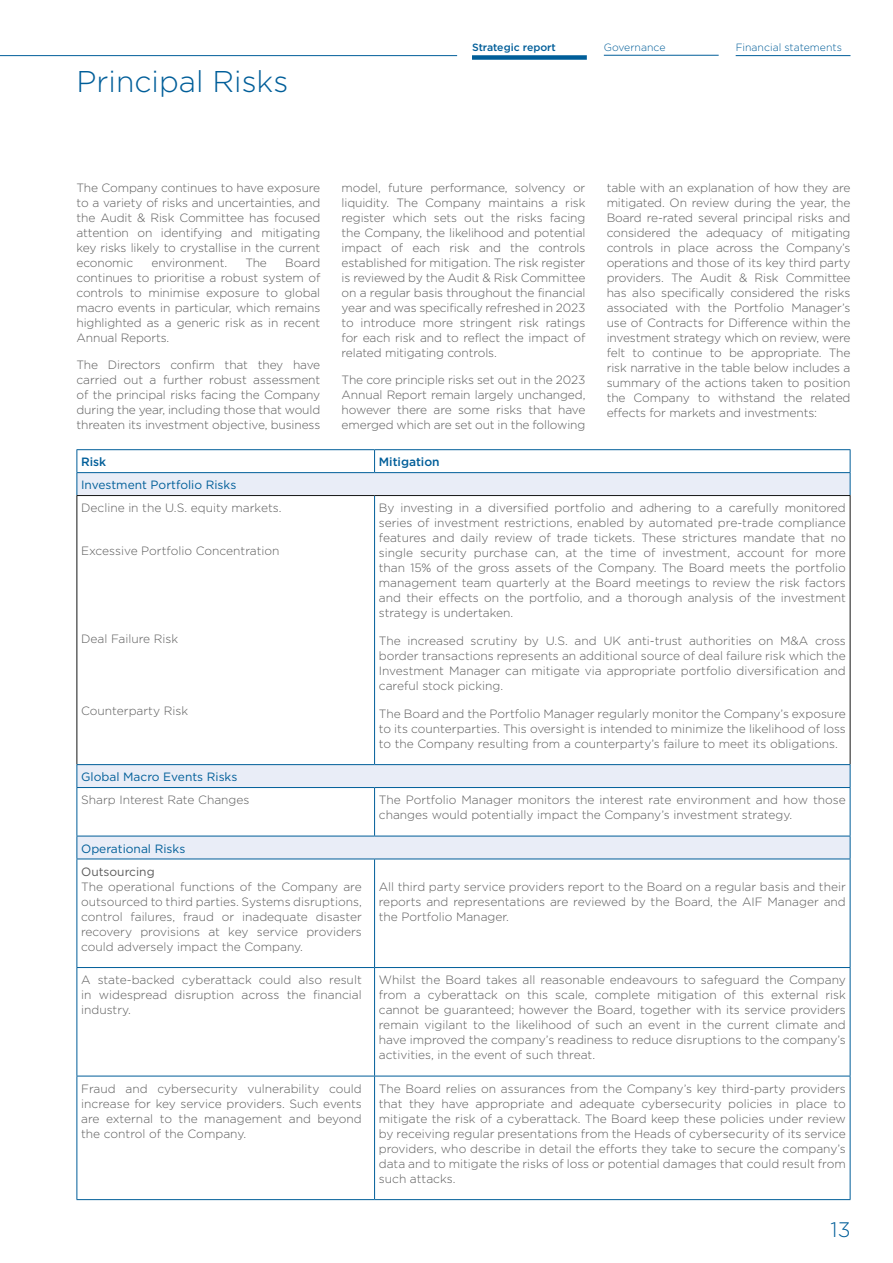
<style>
.page{position:relative;width:893px;height:1263px;background:#fff}
.page>*{position:absolute;margin:0;border:0;box-sizing:border-box;transform-origin:0 0}
.t1{font:300 30px "Gotham";color:#005e99}
.t2{font:300 21px "Gotham";color:#005e99}
.t3{font:300 12px/15px "Gotham";color:#5b5b5b;text-align:justify}
.t4{font:12px "Gotham";color:#005e99}
.t5{font:500 12px "Gotham";color:#005e99}
.t6{font:12px "Gotham";color:#5b5b5b}
.t7{font:300 10.5px "Gotham";color:#005e99}
.t8{font:500 10.5px "Gotham";color:#005e99}
</style>
<div class="page">
<hr style="left:0;top:55px;width:457px;height:1px;background:#005e99">
<hr style="left:604px;top:55px;width:115px;height:1px;background:#005e99">
<div style="left:472px;top:55px;width:115px;height:5px;background:#005e99"></div>
<hr style="left:736px;top:55px;width:114px;height:1px;background:#005e99">
<svg style="left:78px;top:473px;width:772px;height:385px"></svg>
<hr style="left:77px;top:449px;width:298px;height:1px;background:#005e99">
<hr style="left:375px;top:449px;width:475px;height:1px;background:#005e99">
<svg style="left:374px;top:450px;width:1px;height:22px"></svg>
<hr style="left:77px;top:472px;width:298px;height:1px;background:#005e99">
<svg style="left:77px;top:450px;width:1px;height:45px"></svg>
<hr style="left:375px;top:472px;width:475px;height:1px;background:#005e99">
<svg style="left:850px;top:450px;width:1px;height:45px"></svg>
<hr style="left:374px;top:496px;width:1px;height:268px;background:#005e99">
<hr style="left:77px;top:764px;width:298px;height:1px;background:#005e99">
<svg style="left:77px;top:765px;width:1px;height:22px"></svg>
<hr style="left:375px;top:764px;width:475px;height:1px;background:#005e99">
<svg style="left:850px;top:765px;width:1px;height:22px"></svg>
<hr style="left:77px;top:787px;width:298px;height:1px;background:#005e99">
<hr style="left:77px;top:788px;width:1px;height:48px;background:#005e99">
<hr style="left:375px;top:787px;width:475px;height:1px;background:#005e99">
<hr style="left:374px;top:788px;width:1px;height:48px;background:#005e99">
<hr style="left:850px;top:788px;width:1px;height:48px;background:#005e99">
<hr style="left:77px;top:836px;width:298px;height:1px;background:#005e99">
<svg style="left:77px;top:836px;width:1px;height:22px"></svg>
<hr style="left:375px;top:836px;width:475px;height:1px;background:#005e99">
<svg style="left:850px;top:836px;width:1px;height:22px"></svg>
<hr style="left:77px;top:858px;width:298px;height:1px;background:#005e99">
<hr style="left:77px;top:859px;width:1px;height:108px;background:#005e99">
<hr style="left:375px;top:858px;width:475px;height:1px;background:#005e99">
<hr style="left:374px;top:859px;width:1px;height:108px;background:#005e99">
<hr style="left:850px;top:859px;width:1px;height:108px;background:#005e99">
<hr style="left:77px;top:967px;width:298px;height:1px;background:#005e99">
<hr style="left:77px;top:968px;width:1px;height:108px;background:#005e99">
<hr style="left:375px;top:967px;width:475px;height:1px;background:#005e99">
<hr style="left:374px;top:968px;width:1px;height:108px;background:#005e99">
<hr style="left:850px;top:968px;width:1px;height:108px;background:#005e99">
<hr style="left:77px;top:1076px;width:298px;height:1px;background:#005e99">
<hr style="left:77px;top:1076px;width:1px;height:123px;background:#005e99">
<hr style="left:375px;top:1076px;width:475px;height:1px;background:#005e99">
<hr style="left:374px;top:1076px;width:1px;height:123px;background:#005e99">
<hr style="left:850px;top:1076px;width:1px;height:123px;background:#005e99">
<hr style="left:77px;top:1199px;width:298px;height:1px;background:#005e99">
<hr style="left:375px;top:1199px;width:475px;height:1px;background:#005e99">
<hr style="left:77px;top:495px;width:298px;height:1px;background:#151616">
<hr style="left:77px;top:496px;width:1px;height:268px;background:#151616">
<hr style="left:375px;top:495px;width:475px;height:1px;background:#151616">
<hr style="left:850px;top:496px;width:1px;height:268px;background:#151616">
<h1 class="t1" style="left:77px;top:65px;width:213px">Principal Risks</h1>
<p class="t8" style="left:472px;top:42px;width:85px">Strategic report</p>
<p class="t7" style="left:604px;top:42px;width:63px">Governance</p>
<p class="t7" style="left:736px;top:42px;width:108px">Financial statements</p>
<p class="t3" style="left:77px;top:180px;width:245px">The Company continues to have exposure to a variety of risks and uncertainties, and the Audit &amp; Risk Committee has focused attention on identifying and mitigating key risks likely to crystallise in the current economic</p>
<p class="t3" style="left:77px;top:255px;width:245px;text-indent:209px">Board continues to prioritise a robust system of controls to minimise exposure to global macro events in particular, which remains highlighted as a generic risk as in recent Annual Reports.</p>
<p class="t3" style="left:77px;top:357px;width:245px">The Directors confirm that they have carried out a further robust assessment of the principal risks facing the Company during the year, including those that would threaten its investment objective, business</p>
<p class="t3" style="left:151px;top:255px;width:77px">environment.</p>
<p class="t3" style="left:245px;top:255px;width:23px">The</p>
<p class="t3" style="left:342px;top:180px;width:245px">model, future performance, solvency or liquidity. The Company maintains a risk register which sets out the risks facing the Company, the likelihood and potential impact of each risk and the controls established for mitigation. The risk register is reviewed by the Audit &amp; Risk Committee on a regular basis throughout the financial year and was specifically refreshed in 2023 to introduce more stringent risk ratings for each risk and to reflect the impact of related mitigating controls.</p>
<p class="t3" style="left:342px;top:372px;width:245px">The core principle risks set out in the 2023<br>Annual Report remain largely unchanged, however there are some risks that have emerged which are set out in the following</p>
<p class="t3" style="left:607px;top:180px;width:245px">table with an explanation of how they are mitigated. On review during the year, the Board re-rated several principal risks and considered the adequacy of mitigating controls in place across the Company’s operations and those of its key third party providers. The Audit &amp; Risk Committee has also specifically considered the risks associated with the Portfolio Manager’s use of Contracts for Difference within the investment strategy which on review, were felt to continue to be appropriate. The risk narrative in the table below includes a summary of the actions taken to position the Company to withstand the related effects for markets and investments:</p>
<p class="t5" style="left:81px;top:455px;width:27px">Risk</p>
<p class="t5" style="left:379px;top:455px;width:62px">Mitigation</p>
<p class="t4" style="left:81px;top:478px;width:157px">Investment Portfolio Risks</p>
<p class="t3" style="left:81px;top:500px;width:202px">Decline in the U.S. equity markets.</p>
<p class="t3" style="left:81px;top:543px;width:200px">Excessive Portfolio Concentration</p>
<p class="t3" style="left:379px;top:500px;width:469px">By investing in a diversified portfolio and adhering to a carefully monitored series of investment restrictions, enabled by automated pre-trade compliance features and daily review of trade tickets. These strictures mandate that no single security purchase can, at the time of investment, account for more than 15% of the gross assets of the Company. The Board meets the portfolio management team quarterly at the Board meetings to review the risk factors and their effects on the portfolio, and a thorough analysis of the investment strategy is undertaken.</p>
<p class="t3" style="left:379px;top:633px;width:468px">The increased scrutiny by U.S. and UK anti-trust authorities on M&amp;A cross border transactions represents an additional source of deal failure risk which the Investment Manager can mitigate via appropriate portfolio diversification and careful stock picking.</p>
<p class="t3" style="left:379px;top:706px;width:468px">The Board and the Portfolio Manager regularly monitor the Company’s exposure to its counterparties. This oversight is intended to minimize the likelihood of loss to the Company resulting from a counterparty’s failure to meet its obligations.</p>
<p class="t3" style="left:81px;top:631px;width:99px">Deal Failure Risk</p>
<p class="t3" style="left:81px;top:703px;width:108px">Counterparty Risk</p>
<p class="t4" style="left:81px;top:770px;width:158px">Global Macro Events Risks</p>
<p class="t3" style="left:81px;top:792px;width:170px">Sharp Interest Rate Changes</p>
<p class="t3" style="left:379px;top:792px;width:469px">The Portfolio Manager monitors the interest rate environment and how those changes would potentially impact the Company’s investment strategy.</p>
<p class="t4" style="left:81px;top:842px;width:106px">Operational Risks</p>
<p class="t6" style="left:81px;top:865px;width:75px">Outsourcing</p>
<p class="t3" style="left:81px;top:878px;width:282px">The operational functions of the Company are outsourced to third parties. Systems disruptions, control failures, fraud or inadequate disaster recovery provisions at key service providers could adversely impact the Company.</p>
<p class="t3" style="left:379px;top:878px;width:468px">All third party service providers report to the Board on a regular basis and their reports and representations are reviewed by the Board, the AIF Manager and the Portfolio Manager.</p>
<p class="t3" style="left:81px;top:972px;width:282px">A state-backed cyberattack could also result in widespread disruption across the financial industry.</p>
<p class="t3" style="left:379px;top:972px;width:469px">Whilst the Board takes all reasonable endeavours to safeguard the Company from a cyberattack on this scale, complete mitigation of this external risk cannot be guaranteed; however the Board, together with its service providers remain vigilant to the likelihood of such an event in the current climate and have improved the company’s readiness to reduce disruptions to the company’s activities, in the event of such threat.</p>
<p class="t3" style="left:81px;top:1081px;width:282px">Fraud and cybersecurity vulnerability could increase for key service providers. Such events are external to the management and beyond the control of the Company.</p>
<p class="t3" style="left:379px;top:1081px;width:469px">The Board relies on assurances from the Company’s key third-party providers that they have appropriate and adequate cybersecurity policies in place to mitigate the risk of a cyberattack. The Board keep these policies under review by receiving regular presentations from the Heads of cybersecurity of its service providers, who describe in detail the efforts they take to secure the company’s data and to mitigate the risks of loss or potential damages that could result from such attacks.</p>
<h2 class="t2" style="left:831px;top:1218px;width:21px">13</h2>
</div>
